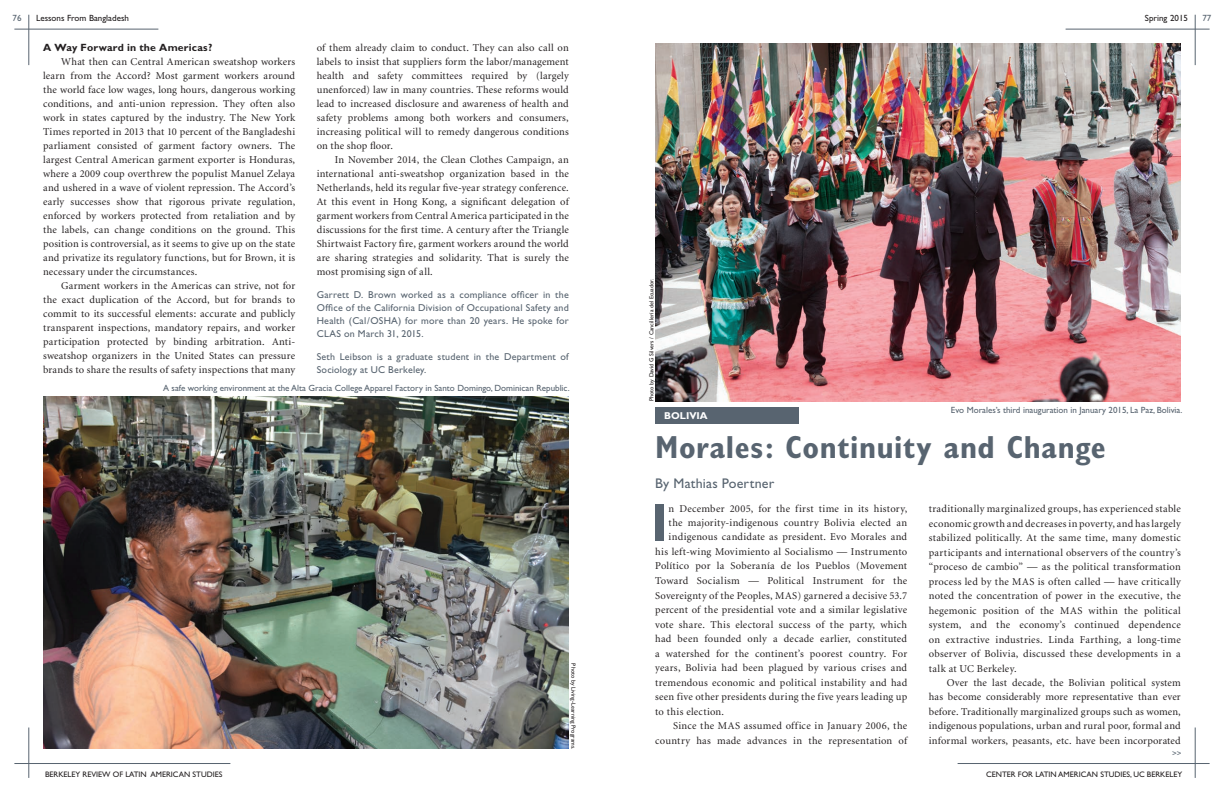
<style>
.page{position:relative;width:1224px;height:792px;background:#fff}
.page>*{position:absolute;margin:0;border:0;box-sizing:border-box;transform-origin:0 0}
.First_Paragraph{font:700 condensed 53.9px "Gill Sans";color:#586470}
.Article_Title{font:700 condensed 32px "Gill Sans";letter-spacing:.015em;color:#586470}
.Article_Title-2{font:14px "Gill Sans";letter-spacing:.01em;color:#586470}
.Text_Body{font:10.5px/14px "Minion";letter-spacing:.02em;color:#231f20;text-align:justify}
.First_Paragraph-2{font:10.5px "Minion";letter-spacing:.025em;color:#231f20}
.Subhead{font:700 10.5px "Gill Sans";letter-spacing:.02em;color:#231f20}
.Biography{font:10px/13px "Gill Sans";letter-spacing:.02em;color:#586470;text-align:justify}
.Supertitle{font:700 10px "Gill Sans";color:#fff}
.t1{font:9px "Gill Sans";color:#586470}
.t2{font:9px "Gill Sans";color:#231f20}
.t3{font:8px "Gill Sans";color:#231f20}
.t4{font:8px "Gill Sans";color:#586470}
.Credit{font:6px "Gill Sans";color:#231f20}
</style>
<div class="page">
<hr style="left:14px;top:29px;width:144px;height:1px;background:#586470">
<hr style="left:29px;top:15px;width:1px;height:50px;background:#586470">
<hr style="left:14px;top:763px;width:216px;height:1px;background:#586470">
<hr style="left:29px;top:728px;width:1px;height:50px;background:#586470">
<hr style="left:958px;top:763px;width:252px;height:1px;background:#586470">
<hr style="left:1195px;top:728px;width:1px;height:50px;background:#586470">
<hr style="left:1066px;top:29px;width:144px;height:1px;background:#586470">
<hr style="left:1195px;top:15px;width:1px;height:50px;background:#586470">
<div style="left:655px;top:407px;width:144px;height:17px;background:#586470"></div>
<img style="left:655px;top:43px;width:526px;height:358px">
<img style="left:43px;top:397px;width:526px;height:352px">
<p class="t1" style="left:13px;top:13px;width:10px">76</p>
<p class="t2" style="left:36px;top:13px;width:94px">Lessons From Bangladesh</p>
<p class="t2" style="left:1145px;top:13px;width:45px">Spring 2015</p>
<p class="t1" style="left:1202px;top:13px;width:10px">77</p>
<p class="Text_Body" style="left:317px;top:41px;width:254px">of them already claim to conduct. They can also call on labels to insist that suppliers form the labor/management health and safety committees required by (largely unenforced) law in many countries. These reforms would lead to increased disclosure and awareness of health and safety problems among both workers and consumers, increasing political will to remedy dangerous conditions on the shop floor.</p>
<p class="Text_Body" style="left:317px;top:153px;width:254px;text-indent:18px">In November 2014, the Clean Clothes Campaign, an international anti-sweatshop organization based in the Netherlands, held its regular five-year strategy conference.<br>At this event in Hong Kong, a significant delegation of garment workers from Central America participated in the discussions for the first time. A century after the Triangle Shirtwaist Factory fire, garment workers around the world are sharing strategies and solidarity. That is surely the most promising sign of all.</p>
<p class="Biography" style="left:317px;top:288px;width:254px">Garrett D. Brown worked as a compliance officer in the Office of the California Division of Occupational Safety and Health (Cal/OSHA) for more than 20 years. He spoke for CLAS on March 31, 2015.</p>
<p class="Biography" style="left:317px;top:350px;width:254px">Seth Leibson is a graduate student in the Department of<br>Sociology at UC Berkeley.</p>
<p class="t1" style="left:163px;top:383px;width:408px">A safe working environment at the Alta Gracia College Apparel Factory in Santo Domingo, Dominican Republic.</p>
<p class="Subhead" style="left:43px;top:42px;width:171px">A Way Forward in the Americas?</p>
<p class="Text_Body" style="left:43px;top:55px;width:254px;text-indent:18px">What then can Central American sweatshop workers learn from the Accord? Most garment workers around the world face low wages, long hours, dangerous working conditions, and anti-union repression. They often also work in states captured by the industry. The New York Times reported in 2013 that 10 percent of the Bangladeshi parliament consisted of garment factory owners. The largest Central American garment exporter is Honduras, where a 2009 coup overthrew the populist Manuel Zelaya and ushered in a wave of violent repression. The Accord’s early successes show that rigorous private regulation, enforced by workers protected from retaliation and by the labels, can change conditions on the ground. This position is controversial, as it seems to give up on the state and privatize its regulatory functions, but for Brown, it is necessary under the circumstances.</p>
<p class="Text_Body" style="left:43px;top:279px;width:254px;text-indent:18px">Garment workers in the Americas can strive, not for the exact duplication of the Accord, but for brands to commit to its successful elements: accurate and publicly transparent inspections, mandatory repairs, and worker participation protected by binding arbitration. Anti&shy;sweatshop organizers in the United States can pressure brands to share the results of safety inspections that many</p>
<p class="Credit" style="left:577px;top:663px;width:87px;rotate:90deg">Photo by Living-Learning Programs.</p>
<p class="Credit" style="left:648px;top:401px;width:124px;rotate:-90deg">Photo by David G Silvers / Cancillería del Ecuador.</p>
<p class="Supertitle" style="left:664px;top:410px;width:45px">BOLIVIA</p>
<p class="t1" style="left:951px;top:405px;width:233px">Evo Morales’s third inauguration in January 2015, La Paz, Bolivia.</p>
<p class="Article_Title" style="left:655px;top:428px;width:452px">Morales: Continuity and Change</p>
<p class="Article_Title-2" style="left:655px;top:475px;width:121px">By Mathias Poertner</p>
<p class="First_Paragraph" style="left:652px;top:490px;width:17px">I</p>
<p class="First_Paragraph-2" style="left:669px;top:504px;width:240px">n December 2005, for the first time in its history,</p>
<p class="First_Paragraph-2" style="left:669px;top:518px;width:240px">the majority-indigenous country Bolivia elected an</p>
<p class="First_Paragraph-2" style="left:669px;top:532px;width:240px">indigenous candidate as president. Evo Morales and</p>
<p class="First_Paragraph-2" style="left:655px;top:546px;width:253px">his left-wing Movimiento al Socialismo — Instrumento</p>
<p class="First_Paragraph-2" style="left:655px;top:561px;width:253px">Político por la Soberanía de los Pueblos (Movement</p>
<p class="First_Paragraph-2" style="left:655px;top:575px;width:253px">Toward Socialism — Political Instrument for the</p>
<p class="First_Paragraph-2" style="left:655px;top:590px;width:254px">Sovereignty of the Peoples, MAS) garnered a decisive 53.7</p>
<p class="First_Paragraph-2" style="left:655px;top:605px;width:253px">percent of the presidential vote and a similar legislative</p>
<p class="First_Paragraph-2" style="left:655px;top:619px;width:253px">vote share. This electoral success of the party, which</p>
<p class="First_Paragraph-2" style="left:655px;top:634px;width:253px">had been founded only a decade earlier, constituted</p>
<p class="First_Paragraph-2" style="left:655px;top:648px;width:254px">a watershed for the continent’s poorest country. For</p>
<p class="First_Paragraph-2" style="left:655px;top:663px;width:253px">years, Bolivia had been plagued by various crises and</p>
<p class="First_Paragraph-2" style="left:655px;top:677px;width:254px">tremendous economic and political instability and had</p>
<p class="First_Paragraph-2" style="left:655px;top:692px;width:254px">seen five other presidents during the five years leading up</p>
<p class="First_Paragraph-2" style="left:655px;top:706px;width:70px">to this election.</p>
<p class="Text_Body" style="left:655px;top:719px;width:253px;line-height:14.5px;text-align:right">Since the MAS assumed office in January 2006, the country has made advances in the representation of</p>
<p class="Text_Body" style="left:929px;top:502px;width:254px;line-height:14.5px">traditionally marginalized groups, has experienced stable economic growth and decreases in poverty, and has largely stabilized politically. At the same time, many domestic participants and international observers of the country’s “proceso de cambio” — as the political transformation process led by the MAS is often called — have critically noted the concentration of power in the executive, the hegemonic position of the MAS within the political system, and the economy’s continued dependence on extractive industries. Linda Farthing, a long-time observer of Bolivia, discussed these developments in a talk at UC Berkeley.</p>
<p class="Text_Body" style="left:929px;top:676px;width:254px;line-height:14.5px;text-indent:18px">Over the last decade, the Bolivian political system has become considerably more representative than ever before. Traditionally marginalized groups such as women, indigenous populations, urban and rural poor, formal and informal workers, peasants, etc. have been incorporated</p>
<p class="t4" style="left:1172px;top:749px;width:11px">&gt;&gt;</p>
<p class="t3" style="left:45px;top:769px;width:179px">BERKELEY REVIEW OF LATIN AMERICAN STUDIES</p>
<p class="t3" style="left:986px;top:769px;width:198px">CENTER FOR LATIN AMERICAN STUDIES, UC BERKELEY</p>
</div>
